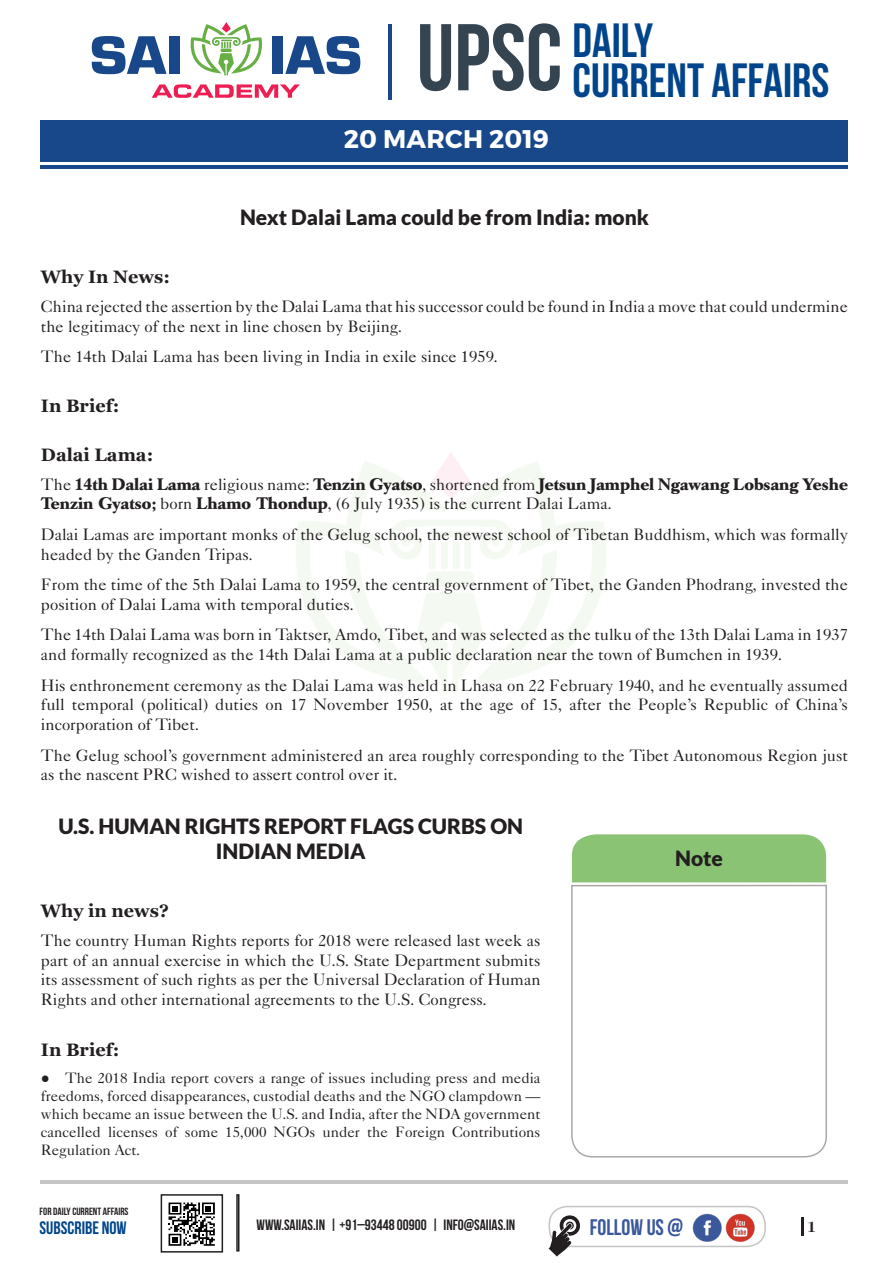
<style>
.page{position:relative;width:893px;height:1263px;background:#fff}
.page>*{position:absolute;margin:0;border:0;box-sizing:border-box;transform-origin:0 0}
.t1{font:700 48px/39.6px "Bebas Neue";color:#00458b}
.t2{font:700 25.5px "Montserrat";letter-spacing:.005em;color:#fff}
.t3{font:700 22.5px "Bebas Neue";color:#3a589b}
.Content_Heading{font:900 21px/25.2px "Lato";color:#231f20;text-align:center}
.Sub_Head{font:700 18px "Georgia";color:#231f20}
.t4{font:700 18px "Bebas Neue";color:#00458b}
.Paragraph{font:16.5px/19.8px "Caslon Five Forty LT";color:#231f20}
.Paragraph-2{font:700 16.5px/19.8px "Caslon Book BE";color:#231f20}
.t5{font:15px/18px "Caslon Five Forty LT";color:#231f20;text-align:justify}
.t6{font:700 15px "Bebas Neue";color:#231f20}
.t7{font:700 13.5px "Caslon";color:#231f20}
.t8{font:700 10.5px "Bebas Neue";color:#231f20}
.s1{font-size:94.5px;color:#354451}
.s2{font-family:"Caslon Five Forty LT";font-weight:400}
.s3{font-family:"Georgia";font-weight:700}
</style>
<div class="page">
<hr style="left:40px;top:1180px;width:807px;height:4px;background:#c4c4c4">
<svg style="left:92px;top:36px;width:75px;height:38px"></svg>
<div style="left:169px;top:36px;width:11px;height:38px;background:#18478a"></div>
<div style="left:272px;top:36px;width:11px;height:38px;background:#18478a"></div>
<svg style="left:285px;top:36px;width:75px;height:38px"></svg>
<svg style="left:152px;top:84px;width:148px;height:14px"></svg>
<svg style="left:190px;top:22px;width:72px;height:54px"></svg>
<hr style="left:388px;top:24px;width:3px;height:75px;background:#18478a">
<hr style="left:40px;top:166px;width:807px;height:3px;background:#18478a">
<div style="left:40px;top:120px;width:807px;height:41px;background:#18478a"></div>
<div style="left:572px;top:834px;width:254px;height:48px;background:#8ac373"></div>
<svg style="left:571px;top:884px;width:256px;height:274px"></svg>
<svg style="left:801px;top:1217px;width:2px;height:19px"></svg>
<svg style="left:168px;top:1202px;width:47px;height:44px"></svg>
<div style="left:161px;top:1194px;width:62px;height:58px;border:2px solid #231f20"></div>
<div style="left:236px;top:1194px;width:3px;height:57px;border:2px solid #231f20"></div>
<div style="left:549px;top:1206px;width:217px;height:41px;border:2px solid #c4c4c4;border-radius:18px"></div>
<img style="left:692px;top:1213px;width:63px;height:29px">
<svg style="left:549px;top:1214px;width:32px;height:42px"></svg>
<svg style="left:296px;top:452px;width:310px;height:242px"></svg>
<h1 class="t1" style="left:573px;top:20px;width:258px;text-indent:-156px"><span class="s1">UPSC</span> DAILY<br>CURRENT AFFAIRS</h1>
<h2 class="t2" style="left:344px;top:123px;width:207px">20 MARCH 2019</h2>
<p class="Content_Heading" style="left:240px;top:205px;width:410px">Next Dalai Lama could be from India: monk</p>
<p class="Sub_Head" style="left:41px;top:267px;width:130px">Why In News:</p>
<p class="Paragraph" style="left:41px;top:296px;width:808px">China rejected the assertion by the Dalai Lama that his successor could be found in India a move that could undermine the legitimacy of the next in line chosen by Beijing.</p>
<p class="Paragraph" style="left:41px;top:346px;width:459px">The 14th Dalai Lama has been living in India in exile since 1959.</p>
<p class="Sub_Head" style="left:41px;top:396px;width:80px">In Brief:</p>
<p class="Sub_Head" style="left:41px;top:444px;width:114px">Dalai Lama:</p>
<p class="Paragraph-2" style="left:41px;top:474px;width:808px"><span class="s2">The</span> 14th Dalai Lama <span class="s2">religious name:</span> Tenzin Gyatso<span class="s2">, shortened from</span> Jetsun Jamphel Ngawang Lobsang Yeshe<br>Tenzin Gyatso; <span class="s2">born</span> Lhamo Thondup<span class="s2">, (6 July 1935) is the current Dalai Lama.</span></p>
<p class="Paragraph" style="left:41px;top:524px;width:809px">Dalai Lamas are important monks of the Gelug school, the newest school of Tibetan Buddhism, which was formally headed by the Ganden Tripas.</p>
<p class="Paragraph" style="left:41px;top:574px;width:809px">From the time of the 5th Dalai Lama to 1959, the central government of Tibet, the Ganden Phodrang, invested the position of Dalai Lama with temporal duties.</p>
<p class="Paragraph" style="left:41px;top:625px;width:808px">The 14th Dalai Lama was born in Taktser, Amdo, Tibet, and was selected as the tulku of the 13th Dalai Lama in 1937 and formally recognized as the 14th Dalai Lama at a public declaration near the town of Bumchen in 1939.</p>
<p class="Paragraph" style="left:41px;top:675px;width:809px;text-align:justify">His enthronement ceremony as the Dalai Lama was held in Lhasa on 22 February 1940, and he eventually assumed full temporal (political) duties on 17 November 1950, at the age of 15, after the People’s Republic of China’s incorporation of Tibet.</p>
<p class="Paragraph" style="left:41px;top:745px;width:808px">The Gelug school’s government administered an area roughly corresponding to the Tibet Autonomous Region just as the nascent PRC wished to assert control over it.</p>
<p class="Content_Heading" style="left:58px;top:813px;width:466px">U.S. HUMAN RIGHTS REPORT FLAGS CURBS ON<br>INDIAN MEDIA</p>
<p class="Content_Heading" style="left:675px;top:845px;width:49px">Note</p>
<p class="Sub_Head" style="left:41px;top:901px;width:129px">Why in news?</p>
<p class="Paragraph" style="left:41px;top:930px;width:501px;text-align:justify">The country Human Rights reports for 2018 were released last week as part of an annual exercise in which the U.S. State Department submits its assessment of such rights as per the Universal Declaration of Human Rights and other international agreements to the U.S. Congress.</p>
<p class="Sub_Head" style="left:41px;top:1039px;width:80px">In Brief:</p>
<p class="t5" style="left:41px;top:1068px;width:501px"><span class="s3">●</span> The 2018 India report covers a range of issues including press and media freedoms, forced disappearances, custodial deaths and the NGO clampdown — which became an issue between the U.S. and India, after the NDA government cancelled licenses of some 15,000 NGOs under the Foreign Contributions Regulation Act.</p>
<p class="t8" style="left:40px;top:1206px;width:91px">FOR DAILY CURRENT AFFAIRS</p>
<p class="t4" style="left:40px;top:1218px;width:89px">SUBSCRIBE NOW</p>
<h3 class="t3" style="left:590px;top:1215px;width:95px">FOLLOW US @</h3>
<p class="t6" style="left:257px;top:1216px;width:260px">WWW.SAIIAS.IN | +91–93448 00900 | INFO@SAIIAS.IN</p>
<p class="t7" style="left:808px;top:1218px;width:9px">1</p>
</div>
